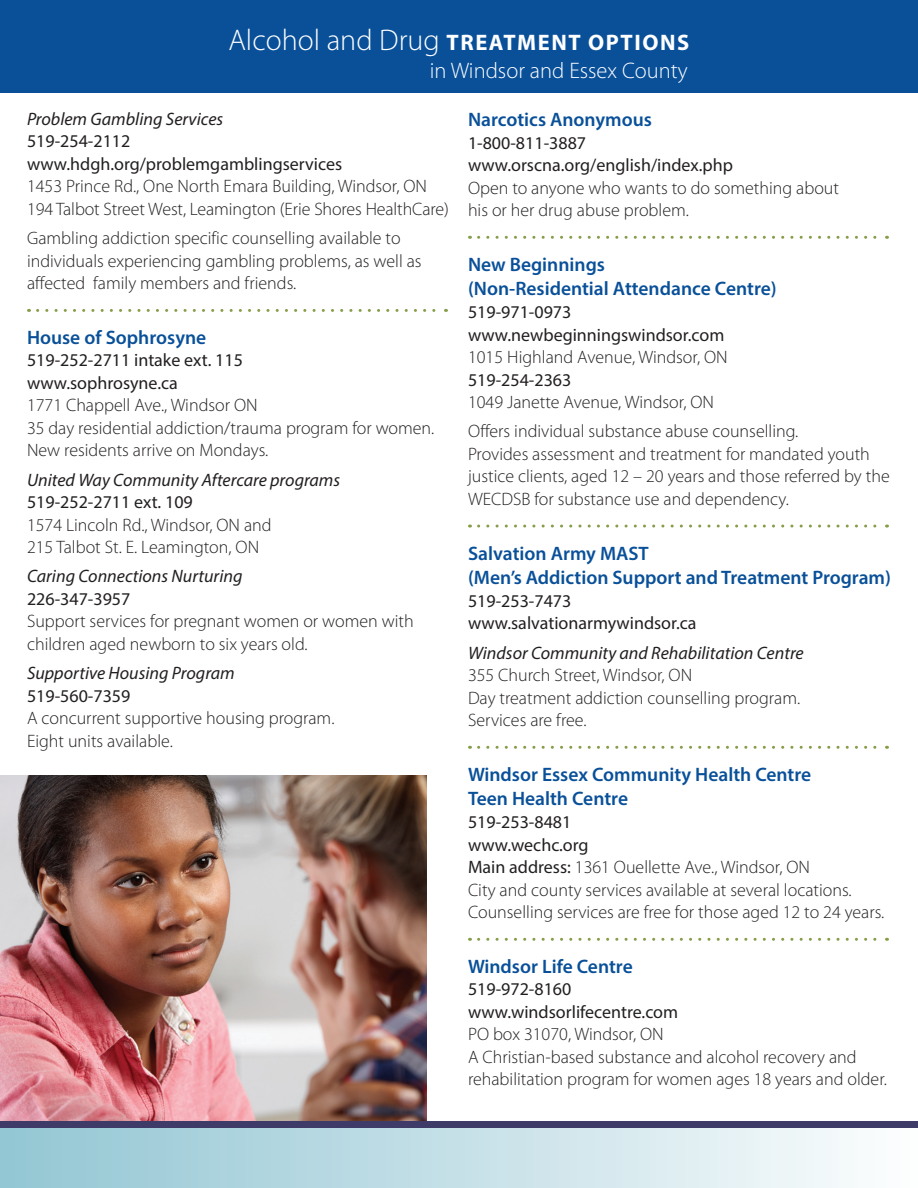
<style>
.page{position:relative;width:918px;height:1188px;background:#fff}
.page>*{position:absolute;margin:0;border:0;box-sizing:border-box;transform-origin:0 0}
.t1{font:300 22.5px/28.5px "Myriad Pro";color:#fff;text-align:right}
.t2{font:600 19.5px/24.8px "Myriad Pro";color:#095099}
.t3{font:300 18px/22.5px "Myriad Pro";color:#231f20}
.t4{font:18px/22.5px "Myriad Pro";color:#231f20}
.t5{font:italic 18px "Myriad Pro";color:#231f20}
.s1{font-size:30px}
.s2{font-weight:700}
.s3{font-weight:400}
</style>
<div class="page">
<img style="left:0;top:775px;width:427px;height:346px">
<div style="left:0;top:0;width:918px;height:93px;background:#095099"></div>
<svg style="left:38px;top:309px;width:409px;height:3px"></svg>
<svg style="left:479px;top:236px;width:408px;height:3px"></svg>
<svg style="left:479px;top:525px;width:408px;height:3px"></svg>
<svg style="left:479px;top:746px;width:408px;height:3px"></svg>
<svg style="left:479px;top:938px;width:408px;height:3px"></svg>
<div style="left:0;top:1128px;width:918px;height:60px;background:linear-gradient(to right,#91c5d3,#fcfdfd)"></div>
<div style="left:0;top:1121px;width:918px;height:7px;background:#3f3b68"></div>
<p class="t1" style="left:228px;top:28px;width:462px"><span class="s1">Alcohol and Drug</span> <span class="s2">TREATMENT OPTIONS </span>in Windsor and Essex County</p>
<p class="t5" style="left:27px;top:108px;width:198px">Problem Gambling Services</p>
<p class="t4" style="left:27px;top:130px;width:317px">519-254-2112 www.hdgh.org/problemgamblingservices</p>
<p class="t3" style="left:27px;top:175px;width:423px">1453 Prince Rd., One North Emara Building, Windsor, ON<br>194 Talbot Street West, Leamington (Erie Shores HealthCare)</p>
<p class="t3" style="left:27px;top:227px;width:396px">Gambling addiction specific counselling available to individuals experiencing gambling problems, as well as affected family members and friends.</p>
<p class="t2" style="left:27px;top:324px;width:181px">House of Sophrosyne</p>
<p class="t4" style="left:27px;top:349px;width:217px">519-252-2711 intake ext. 115 www.sophrosyne.ca</p>
<p class="t3" style="left:27px;top:394px;width:409px">1771 Chappell Ave., Windsor ON<br>35 day residential addiction/trauma program for women.<br>New residents arrive on Mondays.</p>
<p class="t5" style="left:27px;top:468px;width:315px">United Way Community Aftercare programs</p>
<p class="t4" style="left:27px;top:491px;width:167px">519-252-2711 ext. 109</p>
<p class="t3" style="left:27px;top:513px;width:246px">1574 Lincoln Rd., Windsor, ON and<br>215 Talbot St. E. Leamington, ON</p>
<p class="t5" style="left:27px;top:565px;width:217px">Caring Connections Nurturing</p>
<p class="t4" style="left:27px;top:587px;width:105px">226-347-3957</p>
<p class="t3" style="left:27px;top:610px;width:388px">Support services for pregnant women or women with children aged newborn to six years old.</p>
<p class="t5" style="left:27px;top:662px;width:209px">Supportive Housing Program</p>
<p class="t4" style="left:27px;top:684px;width:105px">519-560-7359</p>
<p class="t3" style="left:27px;top:707px;width:309px">A concurrent supportive housing program.<br>Eight units available.</p>
<p class="t2" style="left:468px;top:107px;width:186px">Narcotics Anonymous</p>
<p class="t4" style="left:468px;top:131px;width:267px">1-800-811-3887 www.orscna.org/english/index.php</p>
<p class="t3" style="left:468px;top:176px;width:373px">Open to anyone who wants to do something about his or her drug abuse problem.</p>
<p class="t2" style="left:468px;top:251px;width:310px">New Beginnings<br>(Non-Residential Attendance Centre)</p>
<p class="t4" style="left:468px;top:300px;width:258px">519-971-0973 www.newbeginningswindsor.com</p>
<p class="t3" style="left:468px;top:346px;width:261px">1015 Highland Avenue, Windsor, ON</p>
<p class="t4" style="left:468px;top:368px;width:105px">519-254-2363</p>
<p class="t3" style="left:468px;top:387px;width:332px;line-height:29.2px">1049 Janette Avenue, Windsor, ON<br>Offers individual substance abuse counselling.</p>
<p class="t3" style="left:468px;top:442px;width:423px">Provides assessment and treatment for mandated youth justice clients, aged 12 – 20 years and those referred by the<br>WECDSB for substance use and dependency.</p>
<p class="t2" style="left:468px;top:540px;width:424px">Salvation Army MAST<br>(Men’s Addiction Support and Treatment Program)</p>
<p class="t4" style="left:468px;top:589px;width:230px">519-253-7473 www.salvationarmywindsor.ca</p>
<p class="t5" style="left:468px;top:641px;width:337px">Windsor Community and Rehabilitation Centre</p>
<p class="t3" style="left:468px;top:664px;width:334px">355 Church Street, Windsor, ON<br>Day treatment addiction counselling program.<br>Services are free.</p>
<p class="t2" style="left:468px;top:761px;width:345px">Windsor Essex Community Health Centre<br>Teen Health Centre</p>
<p class="t3" style="left:468px;top:811px;width:418px"><span class="s3">519-253-8481<br>www.wechc.org<br>Main address:</span> 1361 Ouellette Ave., Windsor, ON<br>City and county services available at several locations.<br>Counselling services are free for those aged 12 to 24 years.</p>
<p class="t2" style="left:468px;top:953px;width:166px">Windsor Life Centre</p>
<p class="t4" style="left:468px;top:978px;width:212px">519-972-8160 www.windsorlifecentre.com</p>
<p class="t3" style="left:468px;top:1023px;width:420px">PO box 31070, Windsor, ON<br>A Christian-based substance and alcohol recovery and rehabilitation program for women ages 18 years and older.</p>
</div>
